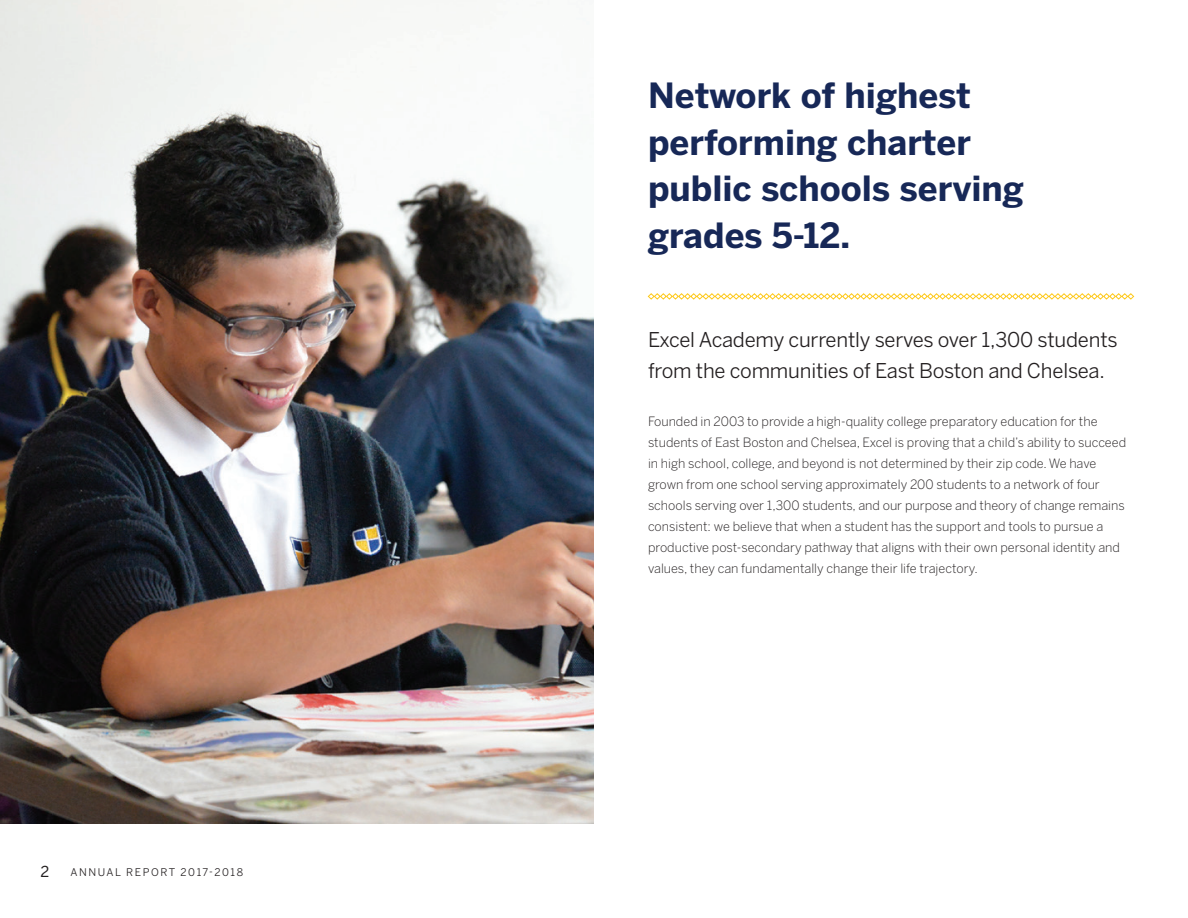
<style>
.page{position:relative;width:1188px;height:918px;background:#fff}
.page>*{position:absolute;margin:0;border:0;box-sizing:border-box;transform-origin:0 0}
.t1{font:700 34.5px/46.5px "Benton Sans";color:#172857}
.t2{font:20.25px/31.5px "Benton Sans";letter-spacing:-.01em;color:#231f20}
.t3{font:15px "Benton Sans";color:#231f20}
.t4{font:300 12.75px/21px "Benton Sans";color:#231f20}
.t5{font:10.5px "Benton Sans";letter-spacing:.15em;color:#231f20}
</style>
<div class="page">
<svg style="left:648px;top:293px;width:486px;height:7px"></svg>
<img style="left:0;top:0;width:594px;height:824px">
<p class="t3" style="left:40px;top:863px;width:10px">2</p>
<p class="t5" style="left:70px;top:866px;width:174px">ANNUAL REPORT 2017-2018</p>
<h1 class="t1" style="left:648px;top:73px;width:378px">Network of highest performing charter public schools serving grades 5-12.</h1>
<h2 class="t2" style="left:648px;top:324px;width:471px">Excel Academy currently serves over 1,300 students from the communities of East Boston and Chelsea.</h2>
<p class="t4" style="left:648px;top:411px;width:480px">Founded in 2003 to provide a high-quality college preparatory education for the students of East Boston and Chelsea, Excel is proving that a child’s ability to succeed in high school, college, and beyond is not determined by their zip code. We have grown from one school serving approximately 200 students to a network of four schools serving over 1,300 students, and our purpose and theory of change remains consistent: we believe that when a student has the support and tools to pursue a productive post-secondary pathway that aligns with their own personal identity and values, they can fundamentally change their life trajectory.</p>
</div>
